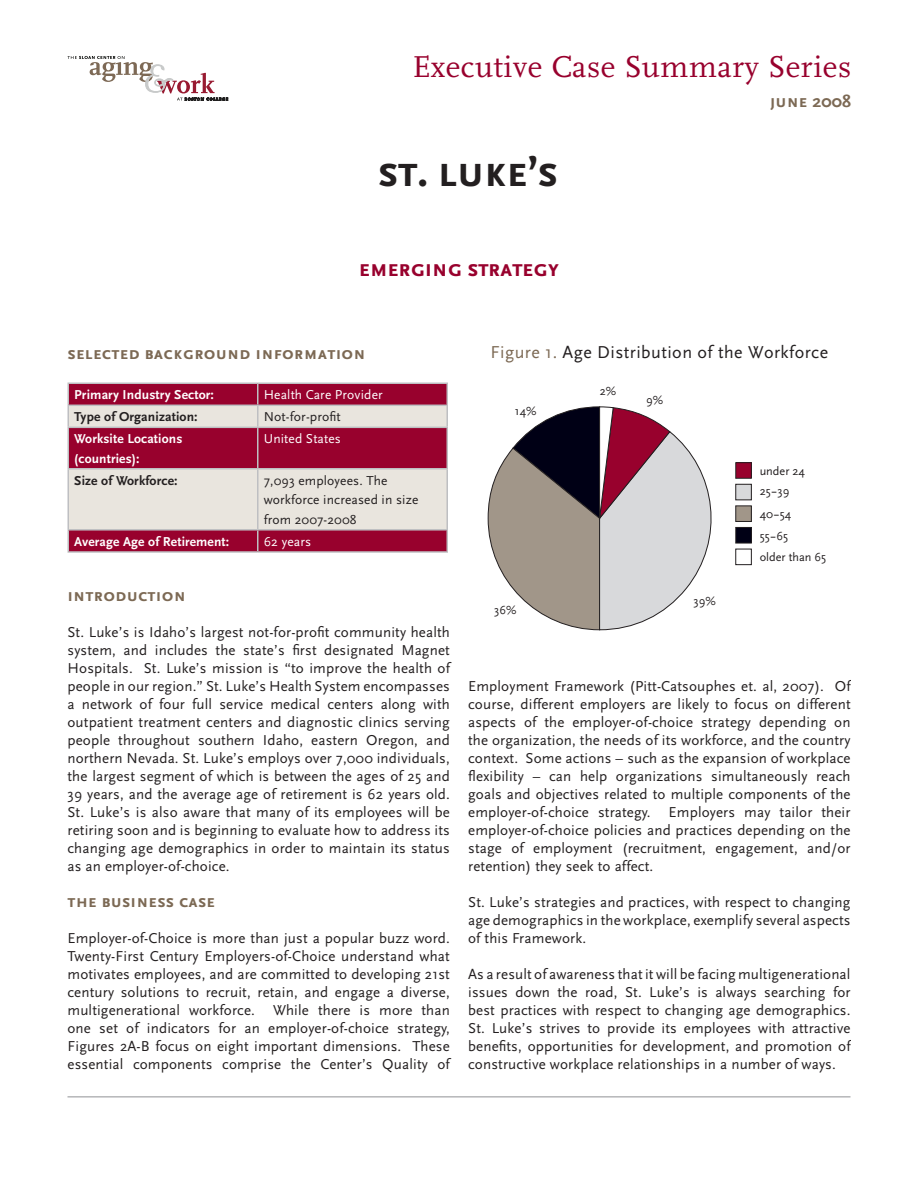
<style>
.page{position:relative;width:918px;height:1188px;background:#fff}
.page>*{position:absolute;margin:0;border:0;box-sizing:border-box;transform-origin:0 0}
.Title_-_Section__16{font:700 45px "Scala Sans Caps";letter-spacing:-.02em;color:#231f20}
.t1{font:31.5px "Scala";letter-spacing:.02em;color:#98012d}
.Title_-_Section__16-2{font:700 24px "Scala Sans Caps";letter-spacing:-.02em;color:#98012d}
.Text_-_Head__12_12{font:700 18px "Scala Sans Caps";letter-spacing:.01em;color:#7c6954}
.Fig_-_Title__12_8__K{font:18px "Scala Sans";letter-spacing:.025em;color:#231f20}
.Text_-_Main__10_12{font:15px/18px "Scala Sans";letter-spacing:.01em;color:#231f20;text-align:justify}
.t2{font:700 13.5px/19.5px "Scala Sans";letter-spacing:.01em;color:#fff}
.t3{font:13.5px/19.5px "Scala Sans";letter-spacing:.01em;color:#231f20}
.t4{font:13.5px "Scala Sans";letter-spacing:.01em;color:#fff}
.t5{font:700 13.5px "Scala Sans";letter-spacing:.01em;color:#231f20}
.t6{font:12.3px/21.5px "Scala Sans";color:#231f20}
.s1{font-family:"Scala Sans"}
.s2{color:#7c6954}
</style>
<div class="page">
<hr style="left:68px;top:1096px;width:782px;height:1px;background:#919295">
<div style="left:69px;top:384px;width:378px;height:167px;background:#98012d"></div>
<svg style="left:69px;top:406px;width:378px;height:123px;background:#cd99a3"></svg>
<hr style="left:68px;top:383px;width:190px;height:1px;background:#bebfc2">
<hr style="left:258px;top:383px;width:190px;height:1px;background:#bebfc2">
<hr style="left:257px;top:384px;width:2px;height:21px;background:#bebfc2">
<hr style="left:68px;top:405px;width:190px;height:1px;background:#bebfc2">
<svg style="left:68px;top:384px;width:1px;height:43px"></svg>
<hr style="left:258px;top:405px;width:190px;height:1px;background:#bebfc2">
<hr style="left:257px;top:406px;width:2px;height:21px;background:#bebfc2">
<svg style="left:447px;top:384px;width:1px;height:43px"></svg>
<hr style="left:68px;top:427px;width:190px;height:1px;background:#bebfc2">
<hr style="left:68px;top:428px;width:1px;height:40px;background:#bebfc2">
<hr style="left:258px;top:427px;width:190px;height:1px;background:#bebfc2">
<hr style="left:257px;top:428px;width:2px;height:40px;background:#bebfc2">
<hr style="left:447px;top:428px;width:1px;height:40px;background:#bebfc2">
<hr style="left:68px;top:468px;width:190px;height:1px;background:#bebfc2">
<hr style="left:68px;top:469px;width:1px;height:60px;background:#bebfc2">
<hr style="left:258px;top:468px;width:190px;height:1px;background:#bebfc2">
<hr style="left:257px;top:469px;width:2px;height:60px;background:#bebfc2">
<hr style="left:447px;top:469px;width:1px;height:60px;background:#bebfc2">
<hr style="left:68px;top:529px;width:190px;height:2px;background:#bebfc2">
<svg style="left:68px;top:531px;width:1px;height:20px"></svg>
<hr style="left:258px;top:529px;width:190px;height:2px;background:#bebfc2">
<hr style="left:257px;top:531px;width:2px;height:20px;background:#bebfc2">
<svg style="left:447px;top:531px;width:1px;height:20px"></svg>
<hr style="left:68px;top:551px;width:190px;height:2px;background:#bebfc2">
<hr style="left:258px;top:551px;width:190px;height:2px;background:#bebfc2">
<svg style="left:488px;top:406px;width:224px;height:224px"></svg>
<div style="left:736px;top:463px;width:15px;height:15px;background:#98012d"></div>
<div style="left:735px;top:462px;width:17px;height:17px;border:1px solid #231f20"></div>
<div style="left:736px;top:484px;width:15px;height:16px;background:#d8d9db"></div>
<div style="left:735px;top:484px;width:17px;height:16px;border:1px solid #231f20"></div>
<div style="left:736px;top:506px;width:15px;height:15px;background:#a19689"></div>
<div style="left:735px;top:506px;width:17px;height:16px;border:1px solid #231f20"></div>
<div style="left:736px;top:527px;width:15px;height:16px;background:#000015"></div>
<div style="left:735px;top:527px;width:17px;height:16px;border:1px solid #231f20"></div>
<div style="left:735px;top:549px;width:17px;height:16px;border:1px solid #231f20"></div>
<svg style="left:67px;top:56px;width:161px;height:45px"></svg>
<p class="t1" style="left:412px;top:49px;width:440px">Executive Case Summary Series</p>
<p class="Text_-_Head__12_12" style="left:770px;top:91px;width:83px">june <span class="s1">2008</span></p>
<p class="Title_-_Section__16" style="left:378px;top:147px;width:182px">st. luke’s</p>
<p class="Title_-_Section__16-2" style="left:359px;top:255px;width:202px">emerging strategy</p>
<p class="Text_-_Head__12_12" style="left:68px;top:343px;width:300px">selected background information</p>
<p class="t2" style="left:74px;top:385px;width:141px">Primary Industry Sector:</p>
<p class="t4" style="left:264px;top:388px;width:120px">Health Care Provider</p>
<p class="t5" style="left:74px;top:410px;width:125px">Type of Organization:</p>
<p class="t3" style="left:264px;top:407px;width:78px">Not-for-profit</p>
<p class="t2" style="left:74px;top:429px;width:110px">Worksite Locations (countries):</p>
<p class="t4" style="left:264px;top:432px;width:79px">United States</p>
<p class="t5" style="left:74px;top:473px;width:105px">Size of Workforce:</p>
<p class="t3" style="left:264px;top:471px;width:156px">7,093 employees. The workforce increased in size from 2007-2008</p>
<p class="t2" style="left:74px;top:532px;width:157px">Average Age of Retirement:</p>
<p class="t4" style="left:264px;top:534px;width:49px">62 years</p>
<p class="Text_-_Head__12_12" style="left:68px;top:585px;width:120px">introduction</p>
<p class="Text_-_Main__10_12" style="left:68px;top:623px;width:384px">St. Luke’s is Idaho’s largest not-for-profit community health system, and includes the state’s first designated Magnet Hospitals. St. Luke’s mission is “to improve the health of people in our region.” St. Luke’s Health System encompasses a network of four full service medical centers along with outpatient treatment centers and diagnostic clinics serving people throughout southern Idaho, eastern Oregon, and northern Nevada. St. Luke’s employs over 7,000 individuals, the largest segment of which is between the ages of 25 and 39 years, and the average age of retirement is 62 years old.<br>St. Luke’s is also aware that many of its employees will be retiring soon and is beginning to evaluate how to address its changing age demographics in order to maintain its status as an employer-of-choice.</p>
<p class="Text_-_Head__12_12" style="left:68px;top:891px;width:149px">the business case</p>
<p class="Text_-_Main__10_12" style="left:68px;top:929px;width:384px">Employer-of-Choice is more than just a popular buzz word.<br>Twenty-First Century Employers-of-Choice understand what motivates employees, and are committed to developing 21st century solutions to recruit, retain, and engage a diverse, multigenerational workforce. While there is more than one set of indicators for an employer-of-choice strategy, Figures 2A-B focus on eight important dimensions. These essential components comprise the Center’s Quality of</p>
<p class="Fig_-_Title__12_8__K" style="left:490px;top:342px;width:339px"><span class="s2">Figure 1.</span> Age Distribution of the Workforce</p>
<p class="t6" style="left:515px;top:400px;width:23px">14%</p>
<p class="t6" style="left:494px;top:599px;width:24px">36%</p>
<p class="t6" style="left:600px;top:381px;width:18px">2%</p>
<p class="t6" style="left:646px;top:390px;width:19px">9%</p>
<p class="t6" style="left:694px;top:591px;width:24px">39%</p>
<p class="t6" style="left:760px;top:461px;width:47px;line-height:20.4px">under 24<br>25-39</p>
<p class="t6" style="left:760px;top:503px;width:68px">40-54<br>55-65<br>older than 65</p>
<p class="Text_-_Main__10_12" style="left:468px;top:677px;width:384px">Employment Framework (Pitt-Catsouphes et. al, 2007). Of course, different employers are likely to focus on different aspects of the employer-of-choice strategy depending on the organization, the needs of its workforce, and the country context. Some actions – such as the expansion of workplace flexibility – can help organizations simultaneously reach goals and objectives related to multiple components of the employer-of-choice strategy. Employers may tailor their employer-of-choice policies and practices depending on the stage of employment (recruitment, engagement, and/or retention) they seek to affect.</p>
<p class="Text_-_Main__10_12" style="left:468px;top:893px;width:384px">St. Luke’s strategies and practices, with respect to changing age demographics in the workplace, exemplify several aspects of this Framework.</p>
<p class="Text_-_Main__10_12" style="left:468px;top:965px;width:384px">As a result of awareness that it will be facing multigenerational issues down the road, St. Luke’s is always searching for best practices with respect to changing age demographics.<br>St. Luke’s strives to provide its employees with attractive benefits, opportunities for development, and promotion of constructive workplace relationships in a number of ways.</p>
</div>
